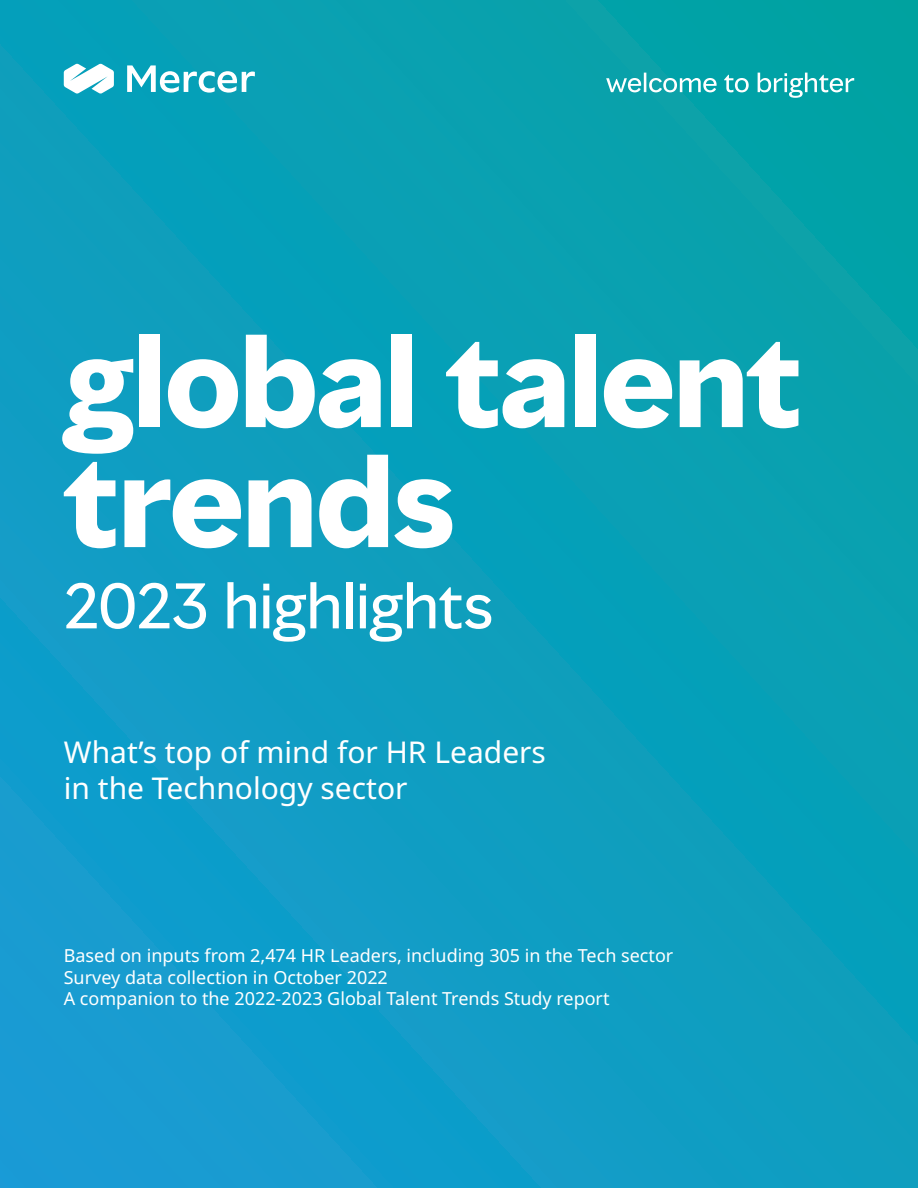
<style>
.page{position:relative;width:918px;height:1188px;background:#fff}
.page>*{position:absolute;margin:0;border:0;box-sizing:border-box;transform-origin:0 0}
.MMC_Display{font:700 120px/120px "MMC Display";letter-spacing:-.01em;color:#fff}
.MMC_Display-2{font:60px "MMC Display";letter-spacing:-.01em;color:#fff}
.Subhero_Headline{font:30px/36px "Noto Sans";color:#fff}
.Subhero_Headline-2{font:18px "Noto Sans";color:#fff}
</style>
<div class="page">
<div style="left:0;top:0;width:918px;height:1188px;background:linear-gradient(to bottom,#06a1ad,#139ccb)"></div>
<svg style="left:127px;top:65px;width:128px;height:28px"></svg>
<svg style="left:64px;top:64px;width:50px;height:30px"></svg>
<svg style="left:606px;top:73px;width:248px;height:25px;background:#3db7bb"></svg>
<p class="MMC_Display" style="left:64px;top:324px;width:739px">global talent trends</p>
<p class="MMC_Display-2" style="left:64px;top:567px;width:431px">2023 highlights</p>
<p class="Subhero_Headline" style="left:64px;top:735px;width:484px">What’s top of mind for HR Leaders in the Technology sector</p>
<p class="Subhero_Headline-2" style="left:64px;top:943px;width:611px">Based on inputs from 2,474 HR Leaders, including 305 in the Tech sector</p>
<p class="Subhero_Headline-2" style="left:64px;top:964px;width:326px">Survey data collection in October 2022</p>
<p class="Subhero_Headline-2" style="left:64px;top:986px;width:547px">A companion to the 2022-2023 Global Talent Trends Study report</p>
</div>
